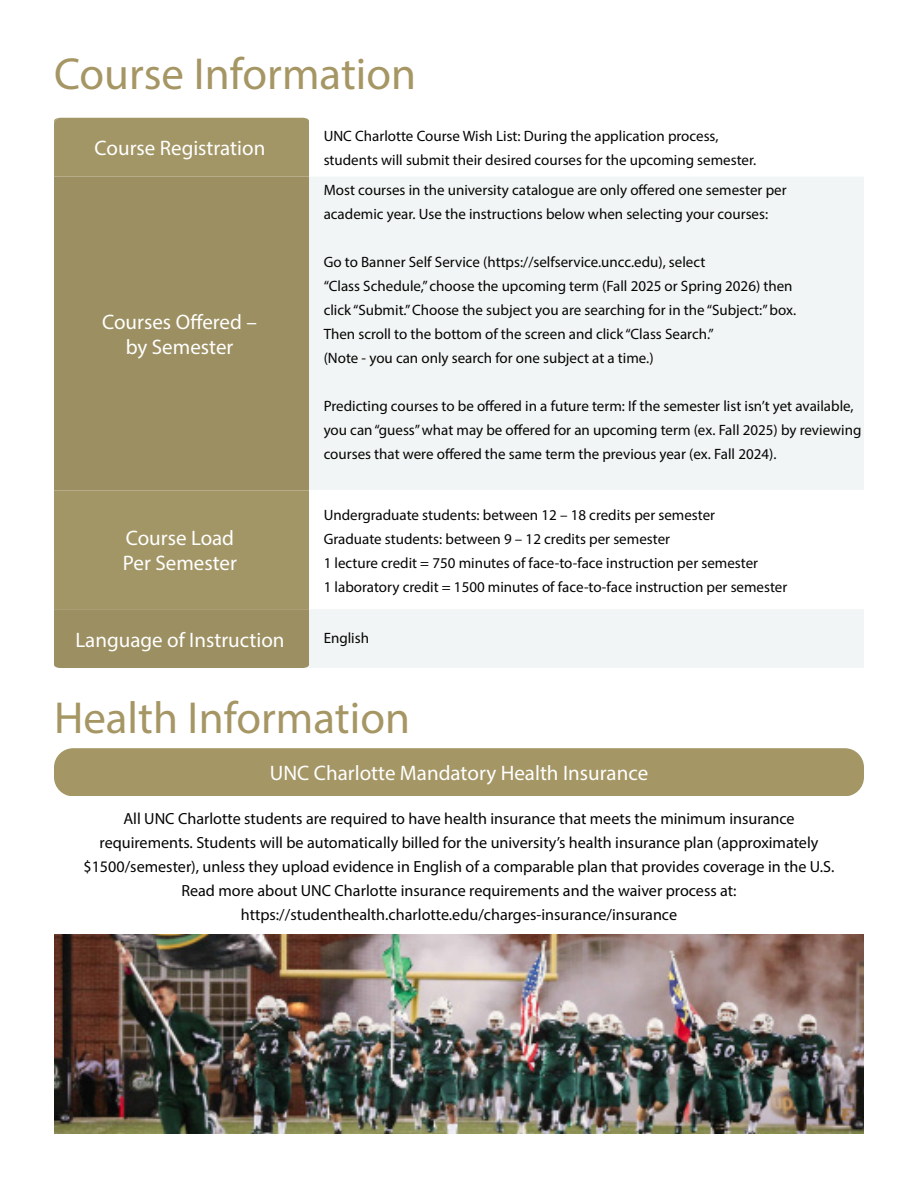
<style>
.page{position:relative;width:918px;height:1188px;background:#fff}
.page>*{position:absolute;margin:0;border:0;box-sizing:border-box;transform-origin:0 0}
.t1{font:45px "Myriad Pro";color:#a59664}
.t2{font:21px/25.2px "Myriad Pro";color:#fff;text-align:center}
.t3{font:16.2px/24px "Myriad Pro";color:#040503;text-align:center}
.t4{font:15px/24px "Myriad Pro";color:#040503}
</style>
<div class="page">
<div style="left:54px;top:177px;width:810px;height:313px;background:#f2f5f5"></div>
<div style="left:309px;top:609px;width:555px;height:59px;background:#f2f5f5"></div>
<div style="left:54px;top:177px;width:255px;height:313px;background:#9c8f61"></div>
<div style="left:54px;top:490px;width:255px;height:119px;background:#a39666"></div>
<div style="left:54px;top:118px;width:255px;height:59px;background:#a39666"></div>
<div style="left:54px;top:609px;width:255px;height:59px;background:#9c8f61"></div>
<div style="left:54px;top:748px;width:810px;height:48px;background:#a49665;border-radius:19px"></div>
<img style="left:54px;top:934px;width:810px;height:200px">
<h1 class="t1" style="left:54px;top:46px;width:364px">Course Information</h1>
<h2 class="t2" style="left:95px;top:135px;width:172px">Course Registration</h2>
<h2 class="t2" style="left:102px;top:309px;width:156px">Courses Offered – by Semester</h2>
<h2 class="t2" style="left:123px;top:525px;width:116px;text-align:left">Course Load<br>Per Semester</h2>
<p class="t4" style="left:324px;top:124px;width:434px">UNC Charlotte Course Wish List: During the application process, students will submit their desired courses for the upcoming semester.</p>
<p class="t4" style="left:324px;top:178px;width:464px">Most courses in the university catalogue are only offered one semester per academic year. Use the instructions below when selecting your courses:</p>
<p class="t4" style="left:324px;top:250px;width:474px">Go to Banner Self Service (https://selfservice.uncc.edu), select<br>“Class Schedule,” choose the upcoming term (Fall 2025 or Spring 2026) then click “Submit.” Choose the subject you are searching for in the “Subject:” box.<br>Then scroll to the bottom of the screen and click “Class Search.”<br>(Note - you can only search for one subject at a time.)</p>
<p class="t4" style="left:324px;top:394px;width:539px">Predicting courses to be offered in a future term: If the semester list isn’t yet available, you can “guess” what may be offered for an upcoming term (ex. Fall 2025) by reviewing courses that were offered the same term the previous year (ex. Fall 2024).</p>
<p class="t4" style="left:324px;top:502px;width:465px">Undergraduate students: between 12 – 18 credits per semester<br>Graduate students: between 9 – 12 credits per semester<br>1 lecture credit = 750 minutes of face-to-face instruction per semester<br>1 laboratory credit = 1500 minutes of face-to-face instruction per semester</p>
<h2 class="t2" style="left:75px;top:627px;width:211px">Language of Instruction</h2>
<p class="t4" style="left:324px;top:626px;width:47px">English</p>
<h1 class="t1" style="left:54px;top:690px;width:358px">Health Information</h1>
<h2 class="t2" style="left:270px;top:760px;width:380px">UNC Charlotte Mandatory Health Insurance</h2>
<p class="t3" style="left:83px;top:806px;width:753px">All UNC Charlotte students are required to have health insurance that meets the minimum insurance requirements. Students will be automatically billed for the university’s health insurance plan (approximately $1500/semester), unless they upload evidence in English of a comparable plan that provides coverage in the U.S.<br>Read more about UNC Charlotte insurance requirements and the waiver process at: https://studenthealth.charlotte.edu/charges-insurance/insurance</p>
</div>
